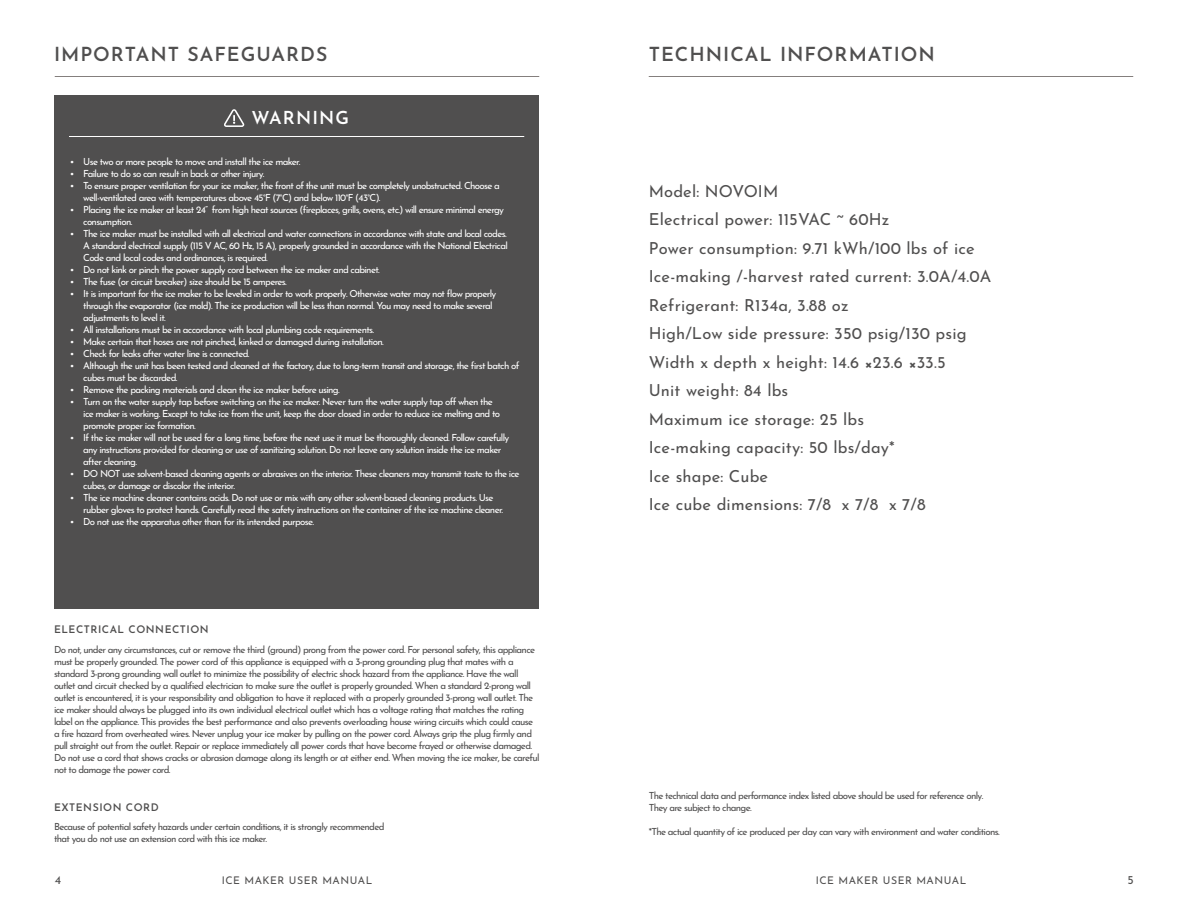
<style>
.page{position:relative;width:1188px;height:918px;background:#fff}
.page>*{position:absolute;margin:0;border:0;box-sizing:border-box;transform-origin:0 0}
.AMD_Header_1{font:600 19.5px "Josefin Sans";letter-spacing:.05em;color:#504f4f}
.AMD_Body_Copy_1{font:600 18px "Josefin Sans";letter-spacing:.06em;color:#fff}
.AMD_Header_2_-_Title{font:16.5px "Josefin Sans";letter-spacing:.01em;color:#504f4f}
.t1{font:12px "Josefin Sans";color:#504f4f}
.t2{font:10.5px "Josefin Sans";letter-spacing:.05em;color:#504f4f}
.AMD_Header_3{font:600 10.5px "Josefin Sans";letter-spacing:.05em;color:#504f4f}
.t3{font:9.75px/12px "Josefin Sans";letter-spacing:-.07em;color:#fff}
.AMD_Body_Copy_2{font:9.75px/12px "Josefin Sans";letter-spacing:-.07em;color:#504f4f}
</style>
<div class="page">
<hr style="left:55px;top:76px;width:484px;height:1px;background:#847f7d">
<hr style="left:649px;top:76px;width:484px;height:1px;background:#847f7d">
<div style="left:55px;top:95px;width:484px;height:514px;background:#504f4f"></div>
<hr style="left:69px;top:136px;width:455px;height:1px;background:#fff">
<svg style="left:224px;top:109px;width:20px;height:18px"></svg>
<p class="AMD_Header_1" style="left:54px;top:40px;width:275px">IMPORTANT SAFEGUARDS</p>
<p class="AMD_Header_1" style="left:649px;top:40px;width:288px">TECHNICAL INFORMATION</p>
<p class="AMD_Body_Copy_1" style="left:252px;top:104px;width:99px">WARNING</p>
<p class="t3" style="left:70px;top:155px;width:232px">• Use two or more people to move and install the ice maker.</p>
<p class="t3" style="left:70px;top:167px;width:196px">• Failure to do so can result in back or other injury.</p>
<p class="t3" style="left:83px;top:179px;width:418px;text-indent:-14px">• To ensure proper ventilation for your ice maker, the front of the unit must be completely unobstructed. Choose a well-ventilated area with temperatures above 45°F (7°C) and below 110°F (43°C).</p>
<p class="t3" style="left:83px;top:203px;width:422px;text-indent:-14px">• Placing the ice maker at least 24”′′from high heat sources (fireplaces, grills, ovens, etc.) will ensure minimal energy consumption.</p>
<p class="t3" style="left:83px;top:227px;width:426px;text-indent:-14px">• The ice maker must be installed with all electrical and water connections in accordance with state and local codes.<br>A standard electrical supply (115 V AC, 60 Hz, 15 A), properly grounded in accordance with the National Electrical<br>Code and local codes and ordinances, is required.</p>
<p class="t3" style="left:70px;top:263px;width:312px">• Do not kink or pinch the power supply cord between the ice maker and cabinet.</p>
<p class="t3" style="left:70px;top:275px;width:219px">• The fuse (or circuit breaker) size should be 15 amperes.</p>
<p class="t3" style="left:83px;top:287px;width:415px;text-indent:-14px">• It is important for the ice maker to be leveled in order to work properly. Otherwise water may not flow properly through the evaporator (ice mold). The ice production will be less than normal. You may need to make several adjustments to level it.</p>
<p class="t3" style="left:70px;top:323px;width:306px">• All installations must be in accordance with local plumbing code requirements.</p>
<p class="t3" style="left:70px;top:335px;width:316px">• Make certain that hoses are not pinched, kinked or damaged during installation.</p>
<p class="t3" style="left:70px;top:347px;width:181px">• Check for leaks after water line is connected.</p>
<p class="t3" style="left:83px;top:359px;width:438px;text-indent:-14px">• Although the unit has been tested and cleaned at the factory, due to long-term transit and storage, the first batch of cubes must be discarded.</p>
<p class="t3" style="left:70px;top:383px;width:272px">• Remove the packing materials and clean the ice maker before using.</p>
<p class="t3" style="left:83px;top:395px;width:419px;text-indent:-14px">• Turn on the water supply tap before switching on the ice maker. Never turn the water supply tap off when the ice maker is working. Except to take ice from the unit, keep the door closed in order to reduce ice melting and to promote proper ice formation.</p>
<p class="t3" style="left:83px;top:431px;width:428px;text-indent:-14px">• If the ice maker will not be used for a long time, before the next use it must be thoroughly cleaned. Follow carefully any instructions provided for cleaning or use of sanitizing solution. Do not leave any solution inside the ice maker after cleaning.</p>
<p class="t3" style="left:83px;top:467px;width:438px;text-indent:-14px">• DO NOT use solvent-based cleaning agents or abrasives on the interior. These cleaners may transmit taste to the ice cubes, or damage or discolor the interior.</p>
<p class="t3" style="left:83px;top:491px;width:422px;text-indent:-14px">• The ice machine cleaner contains acids. Do not use or mix with any other solvent-based cleaning products. Use rubber gloves to protect hands. Carefully read the safety instructions on the container of the ice machine cleaner.</p>
<p class="t3" style="left:70px;top:515px;width:246px">• Do not use the apparatus other than for its intended purpose.</p>
<p class="AMD_Header_3" style="left:54px;top:622px;width:156px">ELECTRICAL CONNECTION</p>
<p class="AMD_Body_Copy_2" style="left:54px;top:643px;width:487px">Do not, under any circumstances, cut or remove the third (ground) prong from the power cord. For personal safety, this appliance must be properly grounded. The power cord of this appliance is equipped with a 3-prong grounding plug that mates with a standard 3-prong grounding wall outlet to minimize the possibility of electric shock hazard from the appliance. Have the wall outlet and circuit checked by a qualified electrician to make sure the outlet is properly grounded. When a standard 2-prong wall outlet is encountered, it is your responsibility and obligation to have it replaced with a properly grounded 3-prong wall outlet. The ice maker should always be plugged into its own individual electrical outlet which has a voltage rating that matches the rating label on the appliance. This provides the best performance and also prevents overloading house wiring circuits which could cause a fire hazard from overheated wires. Never unplug your ice maker by pulling on the power cord. Always grip the plug firmly and pull straight out from the outlet. Repair or replace immediately all power cords that have become frayed or otherwise damaged.<br>Do not use a cord that shows cracks or abrasion damage along its length or at either end. When moving the ice maker, be careful not to damage the power cord.</p>
<p class="AMD_Header_3" style="left:54px;top:799px;width:106px">EXTENSION CORD</p>
<p class="AMD_Body_Copy_2" style="left:54px;top:820px;width:332px">Because of potential safety hazards under certain conditions, it is strongly recommended</p>
<p class="AMD_Body_Copy_2" style="left:54px;top:832px;width:215px">that you do not use an extension cord with this ice maker.</p>
<p class="AMD_Header_2_-_Title" style="left:649px;top:179px;width:131px">Model: NOVOIM</p>
<p class="AMD_Header_2_-_Title" style="left:649px;top:207px;width:242px">Electrical power: 115VAC ~ 60Hz</p>
<p class="AMD_Header_2_-_Title" style="left:649px;top:236px;width:327px">Power consumption: 9.71 kWh/100 lbs of ice</p>
<p class="AMD_Header_2_-_Title" style="left:649px;top:264px;width:344px">Ice-making /-harvest rated current: 3.0A/4.0A</p>
<p class="AMD_Header_2_-_Title" style="left:649px;top:293px;width:202px">Refrigerant: R134a, 3.88 oz</p>
<p class="AMD_Header_2_-_Title" style="left:649px;top:321px;width:319px">High/Low side pressure: 350 psig/130 psig</p>
<p class="AMD_Header_2_-_Title" style="left:649px;top:350px;width:298px">Width x depth x height: 14.6 ×23.6 ×33.5</p>
<p class="AMD_Header_2_-_Title" style="left:649px;top:378px;width:141px">Unit weight: 84 lbs</p>
<p class="AMD_Header_2_-_Title" style="left:649px;top:407px;width:217px">Maximum ice storage: 25 lbs</p>
<p class="AMD_Header_2_-_Title" style="left:649px;top:435px;width:248px">Ice-making capacity: 50 lbs/day*</p>
<p class="AMD_Header_2_-_Title" style="left:649px;top:464px;width:121px">Ice shape: Cube</p>
<p class="AMD_Header_2_-_Title" style="left:649px;top:492px;width:278px">Ice cube dimensions: 7/8 x 7/8 x 7/8</p>
<p class="AMD_Body_Copy_2" style="left:649px;top:789px;width:336px">The technical data and performance index listed above should be used for reference only.</p>
<p class="AMD_Body_Copy_2" style="left:649px;top:801px;width:104px">They are subject to change.</p>
<p class="AMD_Body_Copy_2" style="left:649px;top:825px;width:352px">*The actual quantity of ice produced per day can vary with environment and water conditions.</p>
<p class="t1" style="left:55px;top:871px;width:8px">4</p>
<p class="t2" style="left:222px;top:872px;width:152px">ICE MAKER USER MANUAL</p>
<p class="t2" style="left:816px;top:872px;width:152px">ICE MAKER USER MANUAL</p>
<p class="t1" style="left:1127px;top:871px;width:8px">5</p>
</div>
